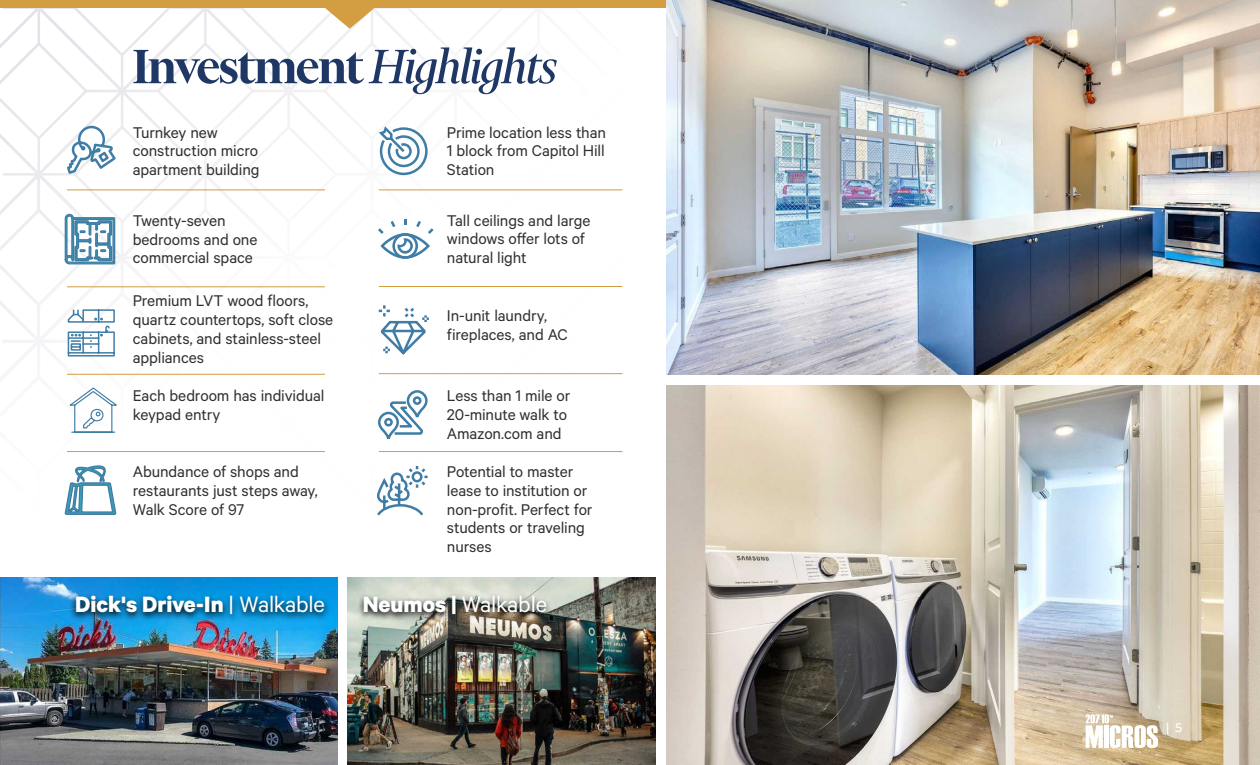
<style>
.page{position:relative;width:1260px;height:765px;background:#fff}
.page>*{position:absolute;margin:0;border:0;box-sizing:border-box;transform-origin:0 0}
.t1{font:600 55px "Financier Display";letter-spacing:-.025em;color:#1e3765}
.t2{font:700 25px "Calibre";color:#fff}
.t3{font:25px "Calibre";letter-spacing:-.01em;color:#fff}
.t4{font:17.5px/18.8px "Calibre";letter-spacing:-.005em;color:#322f2e}
.t5{font:500 12.5px "Montserrat";color:#fff}
.s1{font-weight:400;font-style:italic}
.s2{font-weight:400}
.s3{font-weight:700}
</style>
<div class="page">
<svg style="left:0;top:8px;width:503px;height:163px"></svg>
<svg style="left:0;top:171px;width:623px;height:342px"></svg>
<div style="left:0;top:0;width:666px;height:8px;background:#d39d41"></div>
<svg style="left:325px;top:8px;width:50px;height:21px"></svg>
<img style="left:666px;top:0;width:594px;height:375px">
<img style="left:666px;top:385px;width:594px;height:380px">
<img style="left:0;top:578px;width:338px;height:187px">
<img style="left:348px;top:578px;width:308px;height:187px">
<svg style="left:69px;top:592px;width:262px;height:32px;background:#0e7cb6"></svg>
<img style="left:357px;top:593px;width:196px;height:31px">
<svg style="left:376px;top:124px;width:53px;height:52px"></svg>
<svg style="left:377px;top:389px;width:52px;height:53px"></svg>
<svg style="left:376px;top:303px;width:55px;height:54px"></svg>
<svg style="left:64px;top:213px;width:52px;height:52px"></svg>
<svg style="left:67px;top:309px;width:49px;height:48px"></svg>
<svg style="left:65px;top:125px;width:53px;height:51px"></svg>
<svg style="left:375px;top:464px;width:55px;height:52px"></svg>
<svg style="left:65px;top:464px;width:52px;height:51px"></svg>
<hr style="left:67px;top:190px;width:258px;height:1px;background:#d39d41">
<hr style="left:67px;top:286px;width:258px;height:1px;background:#d39d41">
<hr style="left:67px;top:374px;width:258px;height:1px;background:#d39d41">
<hr style="left:67px;top:451px;width:258px;height:1px;background:#d39d41">
<hr style="left:379px;top:451px;width:243px;height:1px;background:#d39d41">
<hr style="left:379px;top:373px;width:243px;height:1px;background:#d39d41">
<hr style="left:379px;top:286px;width:243px;height:1px;background:#d39d41">
<hr style="left:379px;top:190px;width:243px;height:1px;background:#d39d41">
<svg style="left:67px;top:387px;width:51px;height:46px"></svg>
<svg style="left:378px;top:219px;width:56px;height:40px"></svg>
<svg style="left:1086px;top:714px;width:72px;height:34px"></svg>
<h1 class="t1" style="left:133px;top:30px;width:426px">Investment<span class="s1">Highlights</span></h1>
<p class="t4" style="left:133px;top:122px;width:128px">Turnkey new construction micro apartment building</p>
<p class="t4" style="left:133px;top:210px;width:126px">Twenty-seven bedrooms and one commercial space</p>
<p class="t4" style="left:133px;top:291px;width:202px">Premium LVT wood floors, quartz countertops, soft close cabinets, and stainless-steel appliances</p>
<p class="t4" style="left:133px;top:386px;width:193px">Each bedroom has individual keypad entry</p>
<p class="t4" style="left:133px;top:462px;width:186px">Abundance of shops and restaurants just steps away,<br>Walk Score of 97</p>
<p class="t4" style="left:447px;top:122px;width:161px;text-align:justify">Prime location less than 1 block from Capitol Hill Station</p>
<p class="t4" style="left:447px;top:210px;width:145px">Tall ceilings and large windows offer lots of natural light</p>
<p class="t4" style="left:447px;top:306px;width:122px">In-unit laundry, fireplaces, and AC</p>
<p class="t4" style="left:447px;top:386px;width:125px">Less than 1 mile or<br>20-minute walk to<br>Amazon.com and</p>
<p class="t4" style="left:447px;top:462px;width:147px">Potential to master lease to institution or non-profit. Perfect for students or traveling nurses</p>
<h2 class="t2" style="left:75px;top:589px;width:251px">Dick's Drive-In <span class="s2">| Walkable</span></h2>
<h2 class="t3" style="left:363px;top:590px;width:186px"><span class="s3">Neumos |</span> Walkable</h2>
<p class="t5" style="left:1166px;top:719px;width:18px">| 5</p>
</div>
